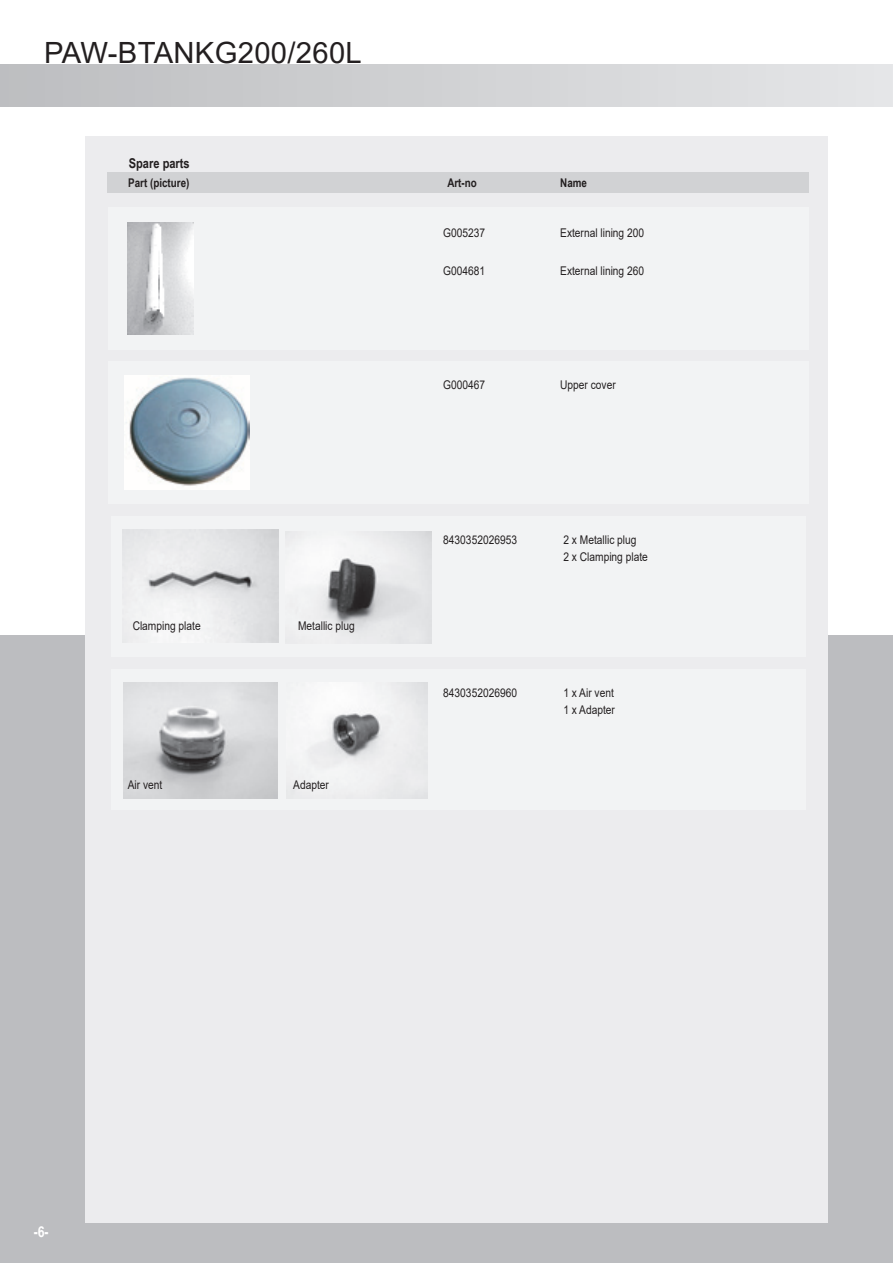
<style>
.page{position:relative;width:893px;height:1263px;background:#fff}
.page>*{position:absolute;margin:0;border:0;box-sizing:border-box;transform-origin:0 0}
.t1{font:29.25px "Arial";letter-spacing:.01em;color:#231f20}
.t2{font:700 15px "Arial Narrow";color:#fff}
.t3{font:700 13.5px "Arial Narrow";color:#231f20}
.t4{font:12px "Arial";color:#231f20;scale:.85 1}
.t5{font:700 12px "Arial Narrow";color:#231f20}
</style>
<div class="page">
<div style="left:0;top:631px;width:893px;height:632px;background:#bcbdc0"></div>
<div style="left:0;top:0;width:893px;height:634px;background:#fff"></div>
<div style="left:0;top:64px;width:893px;height:42px;background:linear-gradient(to right,#bdbec0,#e5e6e8)"></div>
<div style="left:85px;top:136px;width:742px;height:1086px;background:#ececee"></div>
<div style="left:108px;top:207px;width:700px;height:142px;background:#f2f3f4"></div>
<img style="left:127px;top:222px;width:66px;height:113px">
<div style="left:109px;top:362px;width:700px;height:142px;background:#f2f3f4"></div>
<div style="left:111px;top:516px;width:695px;height:140px;background:#f2f3f4"></div>
<div style="left:111px;top:669px;width:695px;height:140px;background:#f2f3f4"></div>
<div style="left:107px;top:172px;width:701px;height:20px;background:#d1d2d4"></div>
<img style="left:122px;top:530px;width:156px;height:113px">
<img style="left:285px;top:531px;width:147px;height:112px">
<img style="left:123px;top:683px;width:155px;height:116px">
<img style="left:291px;top:683px;width:137px;height:115px">
<img style="left:124px;top:375px;width:126px;height:114px">
<h1 class="t1" style="left:44px;top:33px;width:319px">PAW-BTANKG200/260L</h1>
<p class="t3" style="left:129px;top:153px;width:62px">Spare parts</p>
<p class="t5" style="left:128px;top:174px;width:63px">Part (picture)</p>
<p class="t5" style="left:447px;top:174px;width:31px">Art-no</p>
<p class="t4" style="left:443px;top:225px;width:51px">G005237</p>
<p class="t4" style="left:443px;top:262px;width:51px">G004681</p>
<p class="t5" style="left:560px;top:174px;width:28px">Name</p>
<p class="t4" style="left:560px;top:225px;width:100px">External lining 200</p>
<p class="t4" style="left:560px;top:262px;width:100px">External lining 260</p>
<p class="t4" style="left:443px;top:377px;width:51px">G000467</p>
<p class="t4" style="left:560px;top:377px;width:67px">Upper cover</p>
<p class="t4" style="left:133px;top:618px;width:82px">Clamping plate</p>
<p class="t4" style="left:128px;top:776px;width:42px">Air vent</p>
<p class="t4" style="left:298px;top:618px;width:68px">Metallic plug</p>
<p class="t4" style="left:293px;top:776px;width:44px">Adapter</p>
<p class="t4" style="left:443px;top:531px;width:88px">8430352026953</p>
<p class="t4" style="left:563px;top:531px;width:88px">2 x Metallic plug</p>
<p class="t4" style="left:563px;top:548px;width:101px">2 x Clamping plate</p>
<p class="t4" style="left:443px;top:685px;width:88px">8430352026960</p>
<p class="t4" style="left:563px;top:685px;width:61px">1 x Air vent</p>
<p class="t4" style="left:563px;top:701px;width:62px">1 x Adapter</p>
<p class="t2" style="left:34px;top:1220px;width:17px">-6-</p>
</div>
